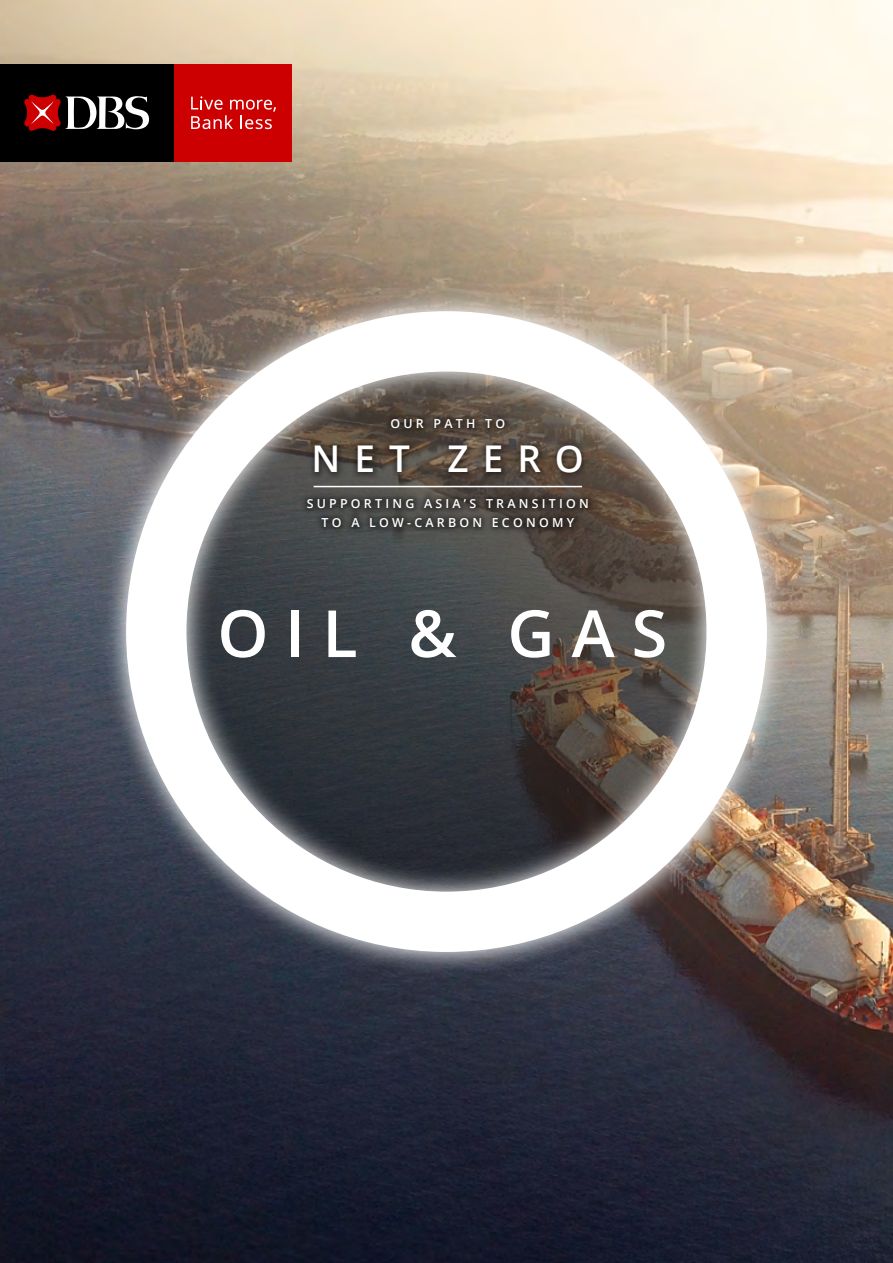
<style>
.page{position:relative;width:893px;height:1263px;background:#fff}
.page>*{position:absolute;margin:0;border:0;box-sizing:border-box;transform-origin:0 0}
.t1{font:600 65.1px "Open Sans";letter-spacing:.26em;color:#fff}
.t2{font:600 36.9px "Open Sans";letter-spacing:.38em;color:#fff}
.t3{font:600 12.45px/19.2px "Open Sans";letter-spacing:.26em;color:#fff;text-align:center}
</style>
<div class="page">
<img style="left:0;top:0;width:893px;height:1263px">
<img style="left:70px;top:256px;width:752px;height:752px">
<svg style="left:126px;top:311px;width:641px;height:641px"></svg>
<img style="left:244px;top:360px;width:408px;height:24px">
<img style="left:250px;top:539px;width:405px;height:70px">
<img style="left:112px;top:384px;width:671px;height:155px">
<hr style="left:314px;top:486px;width:268px;height:1px;background:#fff">
<div style="left:173px;top:64px;width:119px;height:97px;background:#c00"></div>
<svg style="left:191px;top:96px;width:85px;height:33px"></svg>
<div style="left:0;top:64px;width:173px;height:97px;background:#000"></div>
<svg style="left:24px;top:94px;width:125px;height:37px"></svg>
<p class="t3" style="left:391px;top:413px;width:116px">OUR PATH TO</p>
<h2 class="t2" style="left:312px;top:433px;width:274px">NET ZERO</h2>
<p class="t3" style="left:307px;top:493px;width:284px">SUPPORTING ASIA’S TRANSITION<br>TO A LOW-CARBON ECONOMY</p>
<h1 class="t1" style="left:217px;top:589px;width:451px">OIL &amp; GAS</h1>
</div>
